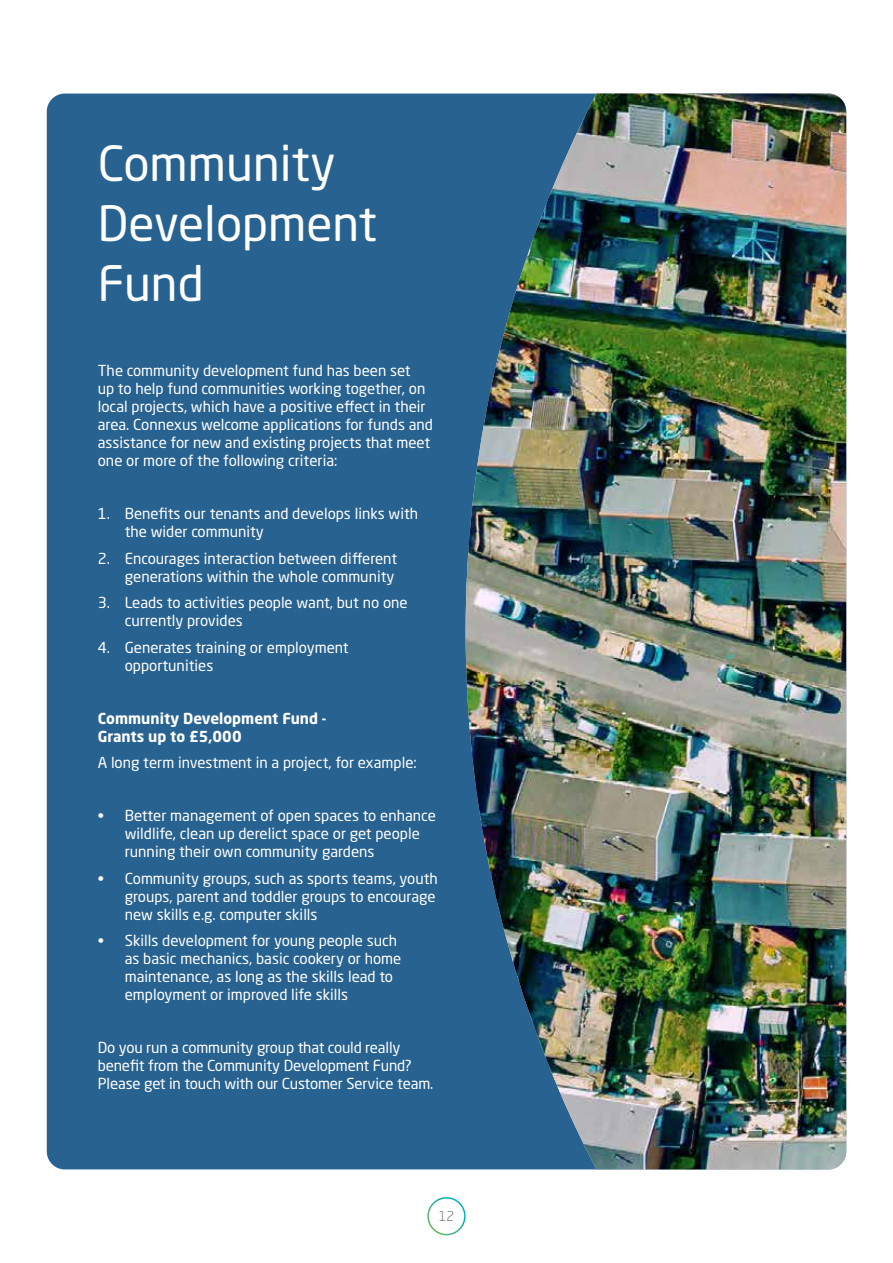
<style>
.page{position:relative;width:893px;height:1263px;background:#fff}
.page>*{position:absolute;margin:0;border:0;box-sizing:border-box;transform-origin:0 0}
.t1{font:48px/60px "Neo Sans Std";color:#fff}
.t2{font:15px/18px "Neo Sans Std";color:#fff}
.t3{font:700 15px/18px "Neo Sans Std";color:#fff}
.t4{font:300 13.5px "Neo Sans Std";color:#575756}
</style>
<div class="page">
<div style="left:427px;top:1197px;width:39px;height:38px;border:2px solid #fff;border-radius:50%"></div>
<div style="left:47px;top:94px;width:799px;height:1075px;background:#286290;border-radius:18px"></div>
<img style="left:466px;top:94px;width:380px;height:1075px">
<h1 class="t1" style="left:98px;top:133px;width:281px">Community<br>Development<br>Fund</h1>
<p class="t2" style="left:98px;top:361px;width:337px">The community development fund has been set<br>up to help fund communities working together, on local projects, which have a positive effect in their area. Connexus welcome applications for funds and assistance for new and existing projects that meet one or more of the following criteria:</p>
<p class="t2" style="left:125px;top:504px;width:295px;text-indent:-27px">1. Benefits our tenants and develops links with the wider community</p>
<p class="t2" style="left:98px;top:549px;width:301px;text-align:right">2. Encourages interaction between different generations within the whole community</p>
<p class="t2" style="left:125px;top:593px;width:284px;text-indent:-27px">3. Leads to activities people want, but no one currently provides</p>
<p class="t2" style="left:125px;top:638px;width:225px;text-indent:-27px">4. Generates training or employment opportunities</p>
<p class="t3" style="left:98px;top:709px;width:230px">Community Development Fund -<br>Grants up to £5,000</p>
<p class="t2" style="left:98px;top:753px;width:320px">A long term investment in a project, for example:</p>
<p class="t2" style="left:125px;top:806px;width:313px;text-indent:-27px">• Better management of open spaces to enhance wildlife, clean up derelict space or get people running their own community gardens</p>
<p class="t2" style="left:125px;top:869px;width:315px;text-indent:-27px">• Community groups, such as sports teams, youth groups, parent and toddler groups to encourage new skills e.g. computer skills</p>
<p class="t2" style="left:125px;top:931px;width:278px;text-indent:-27px">• Skills development for young people such as basic mechanics, basic cookery or home maintenance, as long as the skills lead to employment or improved life skills</p>
<p class="t2" style="left:98px;top:1038px;width:337px">Do you run a community group that could really benefit from the Community Development Fund?<br>Please get in touch with our Customer Service team.</p>
<p class="t4" style="left:439px;top:1208px;width:17px">12</p>
</div>
